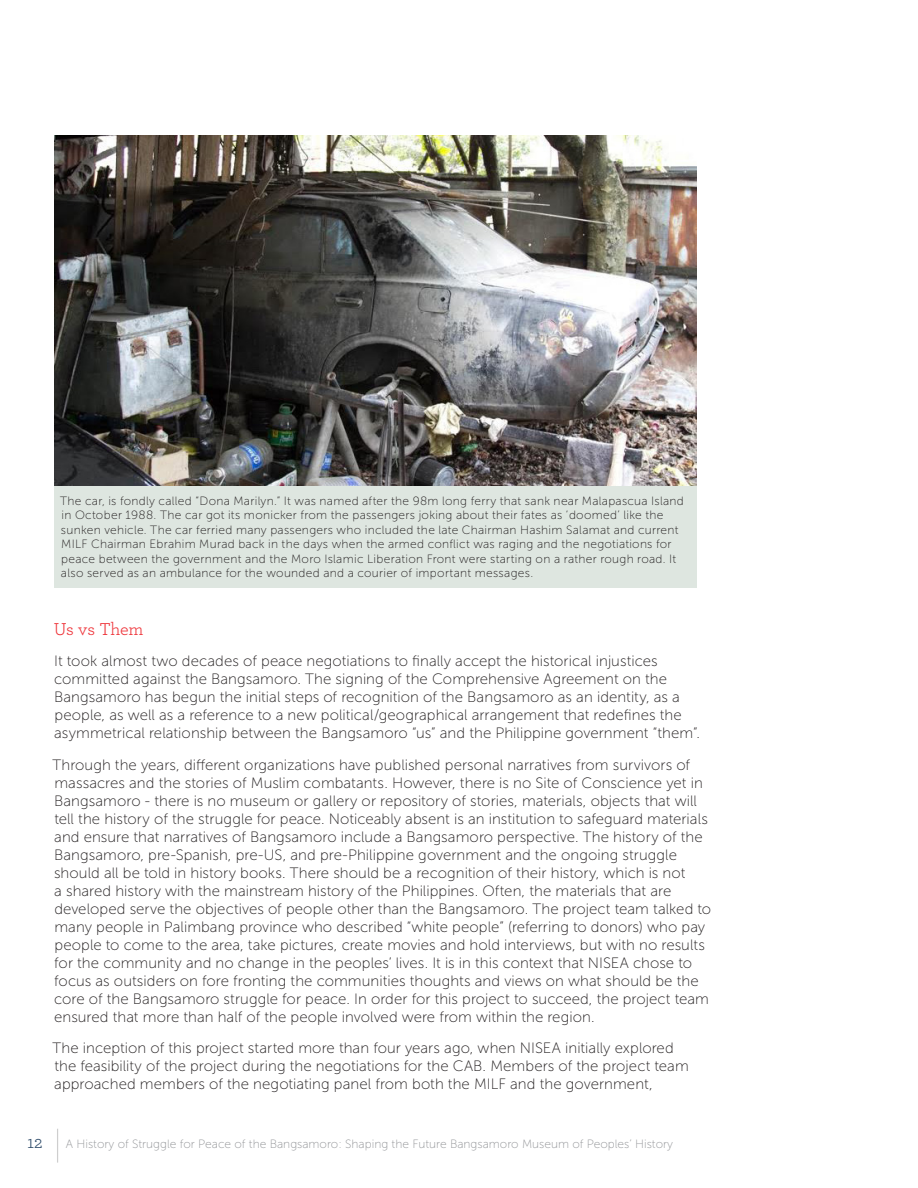
<style>
.page{position:relative;width:918px;height:1188px;background:#fff}
.page>*{position:absolute;margin:0;border:0;box-sizing:border-box;transform-origin:0 0}
.t1{font:36px "Museo Sans 100";color:#989898;scale:.33 1}
.t2{font:18px "Archer";letter-spacing:-.015em;color:#ee3339}
.t3{font:18px "Archer";color:#304d6b}
.t4{font:15px/18px "Museo Sans 100";letter-spacing:.005em;color:#231f20}
.t5{font:12px/14.4px "Museo Sans 100";letter-spacing:.025em;color:#231f20}
.t6{font:12px "Museo Sans 100";color:#939598}
</style>
<div class="page">
<img style="left:54px;top:135px;width:643px;height:351px">
<div style="left:54px;top:486px;width:643px;height:101px;background:#dee6e0"></div>
<p class="t5" style="left:60px;top:494px;width:625px">The car, is fondly called “Dona Marilyn.” It was named after the 98m long ferry that sank near Malapascua Island in October 1988. The car got its monicker from the passengers joking about their fates as ‘doomed’ like the sunken vehicle. The car ferried many passengers who included the late Chairman Hashim Salamat and current MILF Chairman Ebrahim Murad back in the days when the armed conflict was raging and the negotiations for peace between the government and the Moro Islamic Liberation Front were starting on a rather rough road. It also served as an ambulance for the wounded and a courier of important messages.</p>
<p class="t2" style="left:54px;top:617px;width:91px">Us vs Them</p>
<p class="t4" style="left:54px;top:652px;width:648px">It took almost two decades of peace negotiations to finally accept the historical injustices committed against the Bangsamoro. The signing of the Comprehensive Agreement on the Bangsamoro has begun the initial steps of recognition of the Bangsamoro as an identity, as a people, as well as a reference to a new political/geographical arrangement that redefines the asymmetrical relationship between the Bangsamoro “us” and the Philippine government “them”.</p>
<p class="t4" style="left:53px;top:756px;width:660px">Through the years, different organizations have published personal narratives from survivors of massacres and the stories of Muslim combatants. However, there is no Site of Conscience yet in Bangsamoro - there is no museum or gallery or repository of stories, materials, objects that will tell the history of the struggle for peace. Noticeably absent is an institution to safeguard materials and ensure that narratives of Bangsamoro include a Bangsamoro perspective. The history of the Bangsamoro, pre-Spanish, pre-US, and pre-Philippine government and the ongoing struggle should all be told in history books. There should be a recognition of their history, which is not<br>a shared history with the mainstream history of the Philippines. Often, the materials that are developed serve the objectives of people other than the Bangsamoro. The project team talked to many people in Palimbang province who described “white people” (referring to donors) who pay people to come to the area, take pictures, create movies and hold interviews, but with no results for the community and no change in the peoples’ lives. It is in this context that NISEA chose to focus as outsiders on fore fronting the communities thoughts and views on what should be the core of the Bangsamoro struggle for peace. In order for this project to succeed, the project team ensured that more than half of the people involved were from within the region.</p>
<p class="t4" style="left:53px;top:1039px;width:638px">The inception of this project started more than four years ago, when NISEA initially explored the feasibility of the project during the negotiations for the CAB. Members of the project team approached members of the negotiating panel from both the MILF and the government,</p>
<p class="t3" style="left:27px;top:1130px;width:17px">12</p>
<h1 class="t1" style="left:56px;top:1126px;width:11px">|</h1>
<p class="t6" style="left:66px;top:1138px;width:609px">A History of Struggle for Peace of the Bangsamoro: Shaping the Future Bangsamoro Museum of Peoples’ History</p>
</div>
